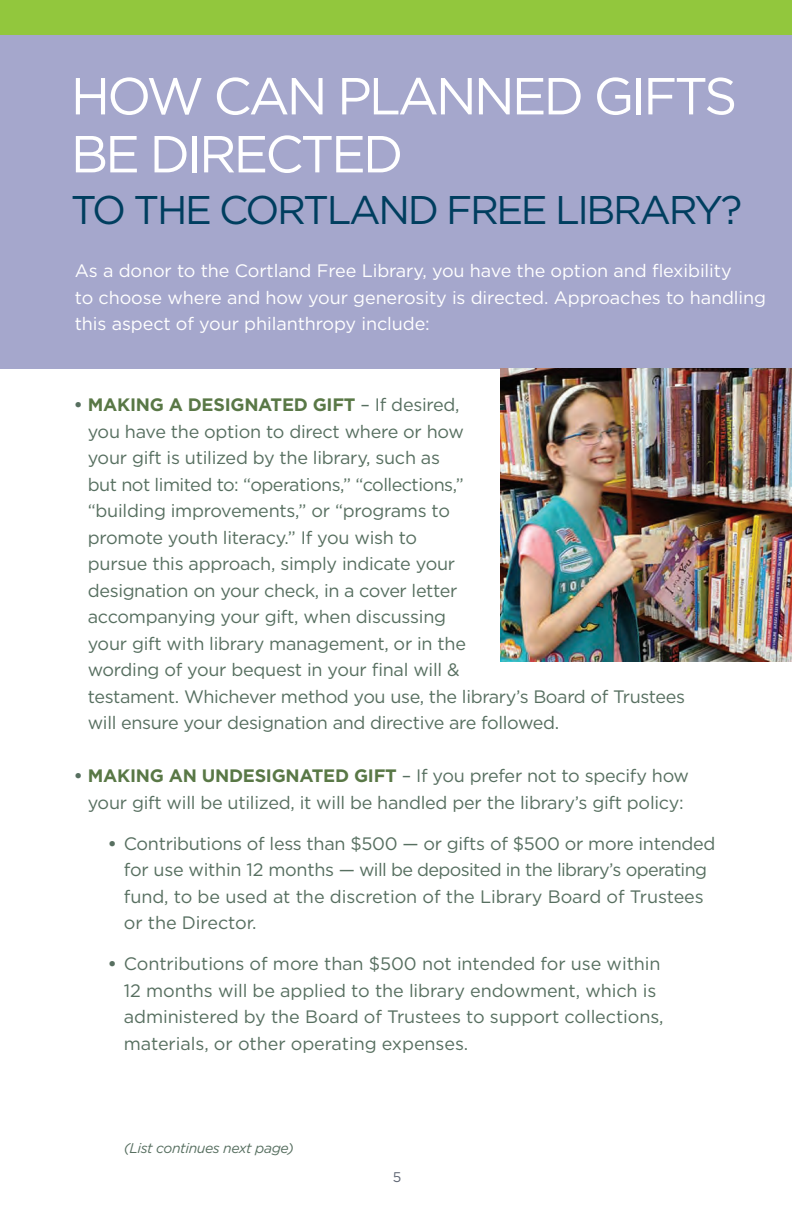
<style>
.page{position:relative;width:792px;height:1229px;background:#fff}
.page>*{position:absolute;margin:0;border:0;box-sizing:border-box;transform-origin:0 0}
.t1{font:52px/58px "Gotham";letter-spacing:-.06em;color:#fff}
.t2{font:40px "Gotham";letter-spacing:-.06em;color:#003e5f}
.t3{font:18px/26.4px "Gotham";letter-spacing:-.015em;color:#576f60}
.t4{font:18px/26.4px "Gotham";letter-spacing:-.005em;color:#fff}
.t5{font:italic 14px "Gotham";letter-spacing:-.03em;color:#576f60}
.t6{font:14px "Gotham";color:#5f6674}
.s1{font-weight:700}
.s2{font-weight:700;color:#597846}
</style>
<div class="page">
<div style="left:0;top:35px;width:791px;height:334px;background:#a5a7cc"></div>
<img style="left:500px;top:369px;width:291px;height:293px">
<div style="left:0;top:0;width:791px;height:35px;background:#92c73d"></div>
<h1 class="t1" style="left:71px;top:66px;width:668px">HOW CAN PLANNED GIFTS<br>BE DIRECTED</h1>
<h2 class="t2" style="left:71px;top:184px;width:673px">TO THE CORTLAND FREE LIBRARY?</h2>
<p class="t4" style="left:75px;top:257px;width:692px">As a donor to the Cortland Free Library, you have the option and flexibility<br>to choose where and how your generosity is directed. Approaches to handling this aspect of your philanthropy include:</p>
<p class="t3" style="left:88px;top:391px;width:598px;text-indent:-14px"><span class="s1">•</span> <span class="s2">MAKING A DESIGNATED GIFT</span> – If desired,<br>you have the option to direct where or how<br>your gift is utilized by the library, such as<br>but not limited to: “operations,” “collections,”<br>“building improvements,” or “programs to<br>promote youth literacy.” If you wish to<br>pursue this approach, simply indicate your<br>designation on your check, in a cover letter<br>accompanying your gift, when discussing<br>your gift with library management, or in the<br>wording of your bequest in your final will &amp;<br>testament. Whichever method you use, the library’s Board of Trustees will ensure your designation and directive are followed.</p>
<p class="t3" style="left:74px;top:762px;width:616px;text-align:center"><span class="s1">•</span> <span class="s2">MAKING AN UNDESIGNATED GIFT</span> – If you prefer not to specify how your gift will be utilized, it will be handled per the library’s gift policy:</p>
<p class="t3" style="left:124px;top:830px;width:593px;text-indent:-16px"><span class="s1">•</span> Contributions of less than $500 — or gifts of $500 or more intended for use within 12 months — will be deposited in the library’s operating fund, to be used at the discretion of the Library Board of Trustees or the Director.</p>
<p class="t3" style="left:124px;top:950px;width:541px;text-indent:-16px"><span class="s1">•</span> Contributions of more than $500 not intended for use within 12 months will be applied to the library endowment, which is administered by the Board of Trustees to support collections, materials, or other operating expenses.</p>
<p class="t5" style="left:124px;top:1139px;width:172px">(List continues next page)</p>
<p class="t6" style="left:393px;top:1168px;width:10px">5</p>
</div>
